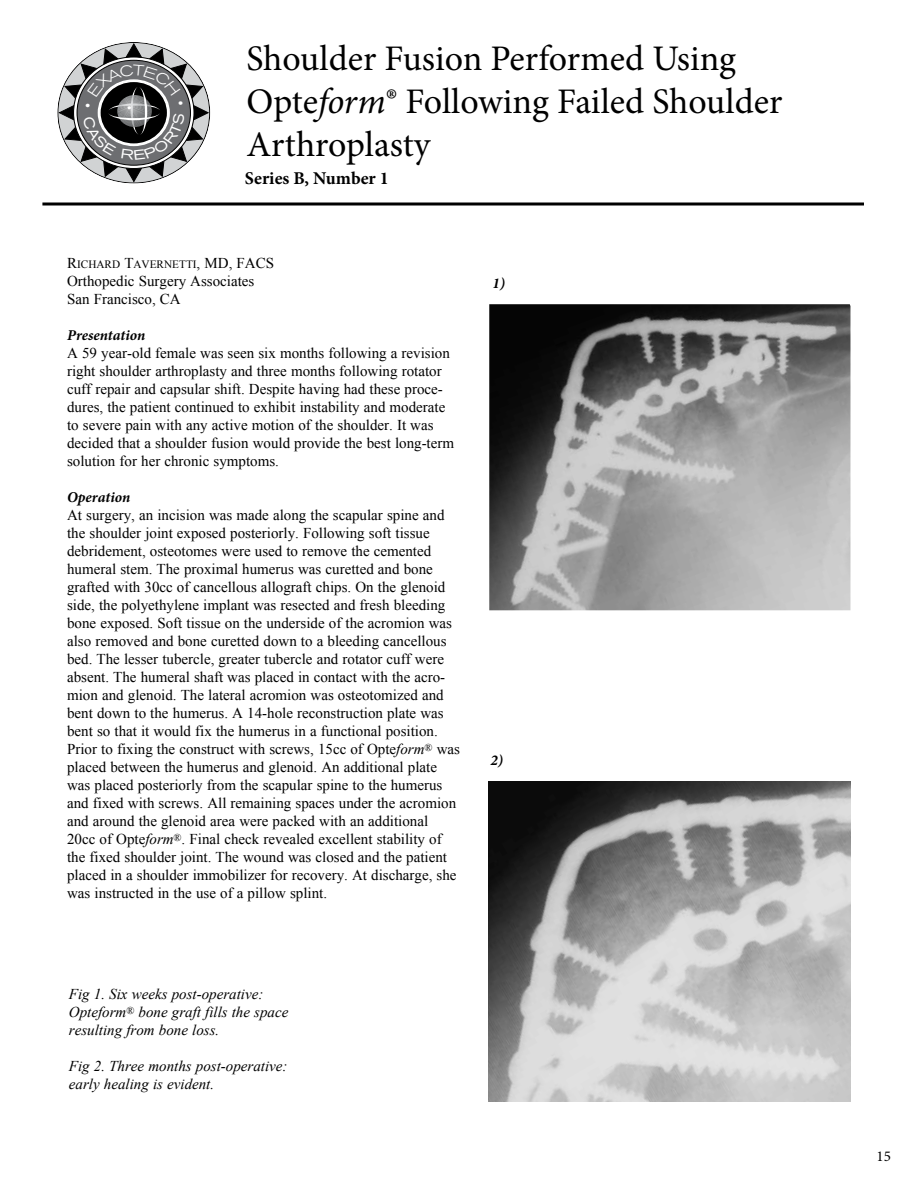
<style>
.page{position:relative;width:918px;height:1188px;background:#fff}
.page>*{position:absolute;margin:0;border:0;box-sizing:border-box;transform-origin:0 0}
.t1{font:36px/43.2px "Minion Pro";color:#000}
.t2{font:30px/36px "Minion Pro";color:#000}
.t3{font:700 18px "Minion Pro";color:#000}
.t4{font:15px/18px "Times New Roman";color:#000}
.t5{font:italic 15px/18px "Times New Roman";color:#000}
.t6{font:italic 700 15px "Minion Pro";color:#000}
.t7{font:15px "Minion Pro";color:#000}
.t8{font:11.25px "Times New Roman";color:#000}
.s1{font-style:italic}
.s2{font-size:15px}
</style>
<div class="page">
<svg style="left:42px;top:202px;width:822px;height:4px;background:#3f3f3f"></svg>
<img style="left:488px;top:781px;width:362px;height:320px">
<img style="left:489px;top:304px;width:361px;height:306px">
<svg style="left:59px;top:43px;width:150px;height:139px"></svg>
<h1 class="t1" style="left:246px;top:37px;width:537px">Shoulder Fusion Performed Using<br>Opte<span class="s1">form</span>® Following Failed Shoulder<br>Arthroplasty</h1>
<h2 class="t2" style="left:230px;top:48px;width:545px">Shoulder Fusion Performed Using Opte<span class="s1">form</span><sup>®<br></sup>Following Failed Shoulder Arthroplasty</h2>
<p class="t3" style="left:245px;top:165px;width:145px">Series B, Number 1</p>
<p class="t8" style="left:67px;top:257px;width:208px"><span class="s2">R</span>ICHARD <span class="s2">T</span>AVERNETTI<span class="s2">, MD, FACS</span></p>
<p class="t4" style="left:67px;top:272px;width:189px">Orthopedic Surgery Associates<br>San Francisco, CA</p>
<p class="t6" style="left:67px;top:325px;width:80px">Presentation</p>
<p class="t4" style="left:67px;top:344px;width:389px">A 59 year-old female was seen six months following a revision right shoulder arthroplasty and three months following rotator cuff repair and capsular shift. Despite having had these proce&shy;dures, the patient continued to exhibit instability and moderate to severe pain with any active motion of the shoulder. It was decided that a shoulder fusion would provide the best long-term solution for her chronic symptoms.</p>
<p class="t6" style="left:67px;top:487px;width:65px">Operation</p>
<p class="t4" style="left:67px;top:506px;width:394px">At surgery, an incision was made along the scapular spine and the shoulder joint exposed posteriorly. Following soft tissue debridement, osteotomes were used to remove the cemented humeral stem. The proximal humerus was curetted and bone grafted with 30cc of cancellous allograft chips. On the glenoid side, the polyethylene implant was resected and fresh bleeding bone exposed. Soft tissue on the underside of the acromion was also removed and bone curetted down to a bleeding cancellous bed. The lesser tubercle, greater tubercle and rotator cuff were absent. The humeral shaft was placed in contact with the acro&shy;mion and glenoid. The lateral acromion was osteotomized and bent down to the humerus. A 14-hole reconstruction plate was bent so that it would fix the humerus in a functional position.<br>Prior to fixing the construct with screws, 15cc of Opte<span class="s1">form</span><sup>®</sup> was placed between the humerus and glenoid. An additional plate was placed posteriorly from the scapular spine to the humerus and fixed with screws. All remaining spaces under the acromion and around the glenoid area were packed with an additional 20cc of Opte<span class="s1">form</span><sup>®</sup>. Final check revealed excellent stability of the fixed shoulder joint. The wound was closed and the patient placed in a shoulder immobilizer for recovery. At discharge, she was instructed in the use of a pillow splint.</p>
<p class="t6" style="left:492px;top:273px;width:14px">1)</p>
<p class="t6" style="left:491px;top:750px;width:14px">2)</p>
<p class="t5" style="left:69px;top:985px;width:221px">Fig 1. Six weeks post-operative:<br>Opteform<sup>®</sup> bone graft fills the space resulting from bone loss.</p>
<p class="t5" style="left:69px;top:1057px;width:220px">Fig 2. Three months post-operative: early healing is evident.</p>
<p class="t7" style="left:877px;top:1146px;width:16px">15</p>
</div>
